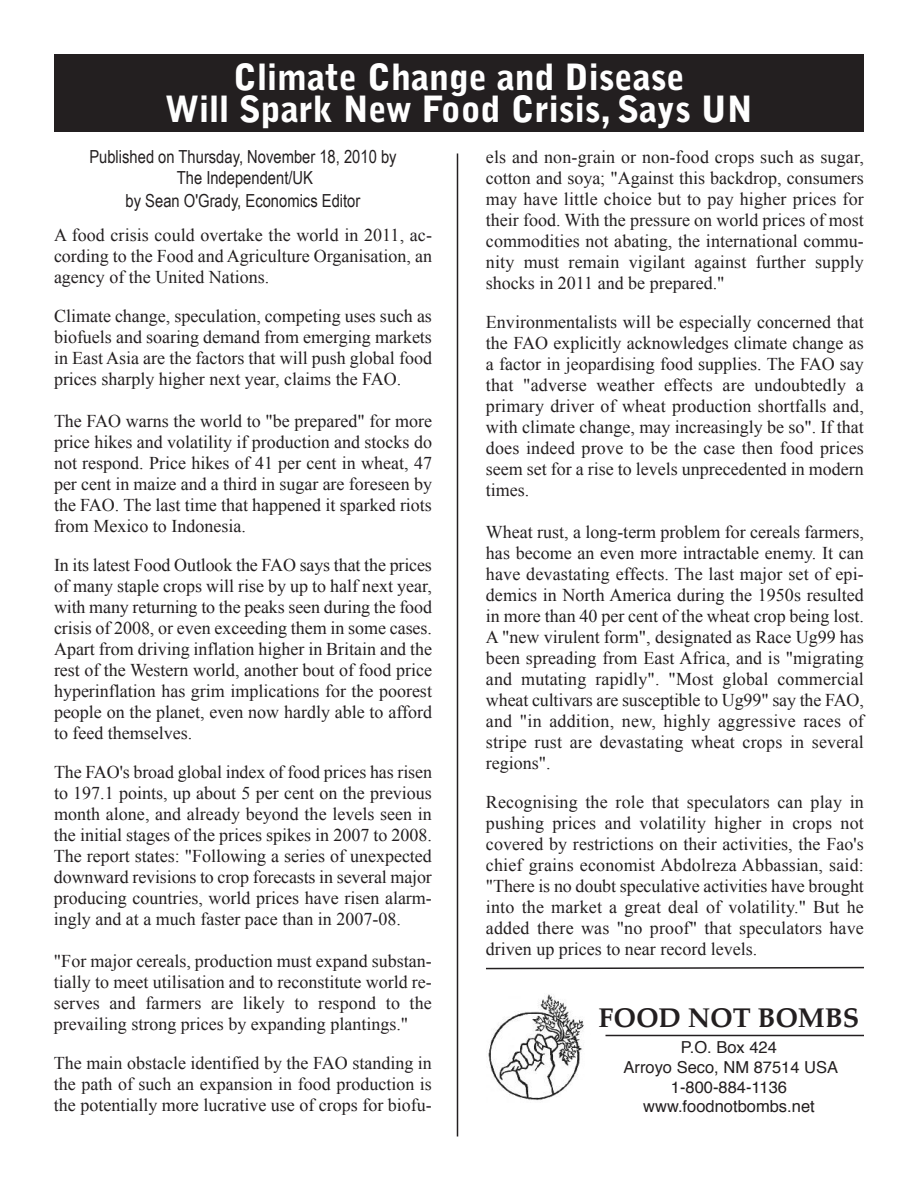
<style>
.page{position:relative;width:918px;height:1188px;background:#fff}
.page>*{position:absolute;margin:0;border:0;box-sizing:border-box;transform-origin:0 0}
.t1{font:900 36px/31.5px "Bell Gothic Std";color:#fff;text-align:center}
.t2{font:700 27px "Palatino";color:#231f20}
.t3{font:18px/21px "Times New Roman";color:#231f20;text-align:justify}
.t4{font:18px/21.8px "Arial Narrow";color:#231f20;text-align:center}
.t5{font:16.5px/19.8px "Helvetica";color:#231f20;text-align:center}
</style>
<div class="page">
<div style="left:54px;top:54px;width:810px;height:78px;background:#231f20"></div>
<img style="left:488px;top:994px;width:96px;height:107px">
<hr style="left:606px;top:1035px;width:258px;height:1px;background:#231f20">
<svg style="left:486px;top:966px;width:378px;height:4px"></svg>
<hr style="left:457px;top:153px;width:1px;height:984px;background:#231f20">
<h1 class="t1" style="left:165px;top:65px;width:589px">Climate Change and Disease<br>Will Spark New Food Crisis, Says UN</h1>
<p class="t4" style="left:89px;top:146px;width:309px">Published on Thursday, November 18, 2010 by<br>The Independent/UK<br>by Sean O'Grady, Economics Editor</p>
<p class="t3" style="left:54px;top:225px;width:380px">A food crisis could overtake the world in 2011, ac&shy;cording to the Food and Agriculture Organisation, an agency of the United Nations.</p>
<p class="t3" style="left:54px;top:306px;width:380px">Climate change, speculation, competing uses such as biofuels and soaring demand from emerging markets in East Asia are the factors that will push global food prices sharply higher next year, claims the FAO.</p>
<p class="t3" style="left:54px;top:411px;width:380px">The FAO warns the world to "be prepared" for more price hikes and volatility if production and stocks do not respond. Price hikes of 41 per cent in wheat, 47 per cent in maize and a third in sugar are foreseen by the FAO. The last time that happened it sparked riots from Mexico to Indonesia.</p>
<p class="t3" style="left:54px;top:555px;width:380px">In its latest Food Outlook the FAO says that the prices of many staple crops will rise by up to half next year, with many returning to the peaks seen during the food crisis of 2008, or even exceeding them in some cases.<br>Apart from driving inflation higher in Britain and the rest of the Western world, another bout of food price hyperinflation has grim implications for the poorest people on the planet, even now hardly able to afford to feed themselves.</p>
<p class="t3" style="left:54px;top:762px;width:380px">The FAO's broad global index of food prices has risen to 197.1 points, up about 5 per cent on the previous month alone, and already beyond the levels seen in the initial stages of the prices spikes in 2007 to 2008.<br>The report states: "Following a series of unexpected downward revisions to crop forecasts in several major producing countries, world prices have risen alarm&shy;ingly and at a much faster pace than in 2007-08.</p>
<p class="t3" style="left:54px;top:951px;width:380px">"For major cereals, production must expand substan&shy;tially to meet utilisation and to reconstitute world re&shy;serves and farmers are likely to respond to the prevailing strong prices by expanding plantings."</p>
<p class="t3" style="left:54px;top:1053px;width:380px">The main obstacle identified by the FAO standing in the path of such an expansion in food production is the potentially more lucrative use of crops for biofu-</p>
<p class="t3" style="left:486px;top:146px;width:380px">els and non-grain or non-food crops such as sugar, cotton and soya; "Against this backdrop, consumers may have little choice but to pay higher prices for their food. With the pressure on world prices of most commodities not abating, the international commu&shy;nity must remain vigilant against further supply shocks in 2011 and be prepared."</p>
<p class="t3" style="left:486px;top:311px;width:380px">Environmentalists will be especially concerned that the FAO explicitly acknowledges climate change as a factor in jeopardising food supplies. The FAO say that "adverse weather effects are undoubtedly a primary driver of wheat production shortfalls and, with climate change, may increasingly be so". If that does indeed prove to be the case then food prices seem set for a rise to levels unprecedented in modern times.</p>
<p class="t3" style="left:486px;top:521px;width:380px">Wheat rust, a long-term problem for cereals farmers, has become an even more intractable enemy. It can have devastating effects. The last major set of epi&shy;demics in North America during the 1950s resulted in more than 40 per cent of the wheat crop being lost.<br>A "new virulent form", designated as Race Ug99 has been spreading from East Africa, and is "migrating and mutating rapidly". "Most global commercial wheat cultivars are susceptible to Ug99" say the FAO, and "in addition, new, highly aggressive races of stripe rust are devastating wheat crops in several regions".</p>
<p class="t3" style="left:486px;top:791px;width:380px">Recognising the role that speculators can play in pushing prices and volatility higher in crops not covered by restrictions on their activities, the Fao's chief grains economist Abdolreza Abbassian, said: "There is no doubt speculative activities have brought into the market a great deal of volatility." But he added there was "no proof" that speculators have driven up prices to near record levels.</p>
<h2 class="t2" style="left:599px;top:1005px;width:262px">FOOD NOT BOMBS</h2>
<p class="t5" style="left:624px;top:1039px;width:216px">P.O. Box 424<br>Arroyo Seco, NM 87514 USA<br>1-800-884-1136 www.foodnotbombs.net</p>
</div>
